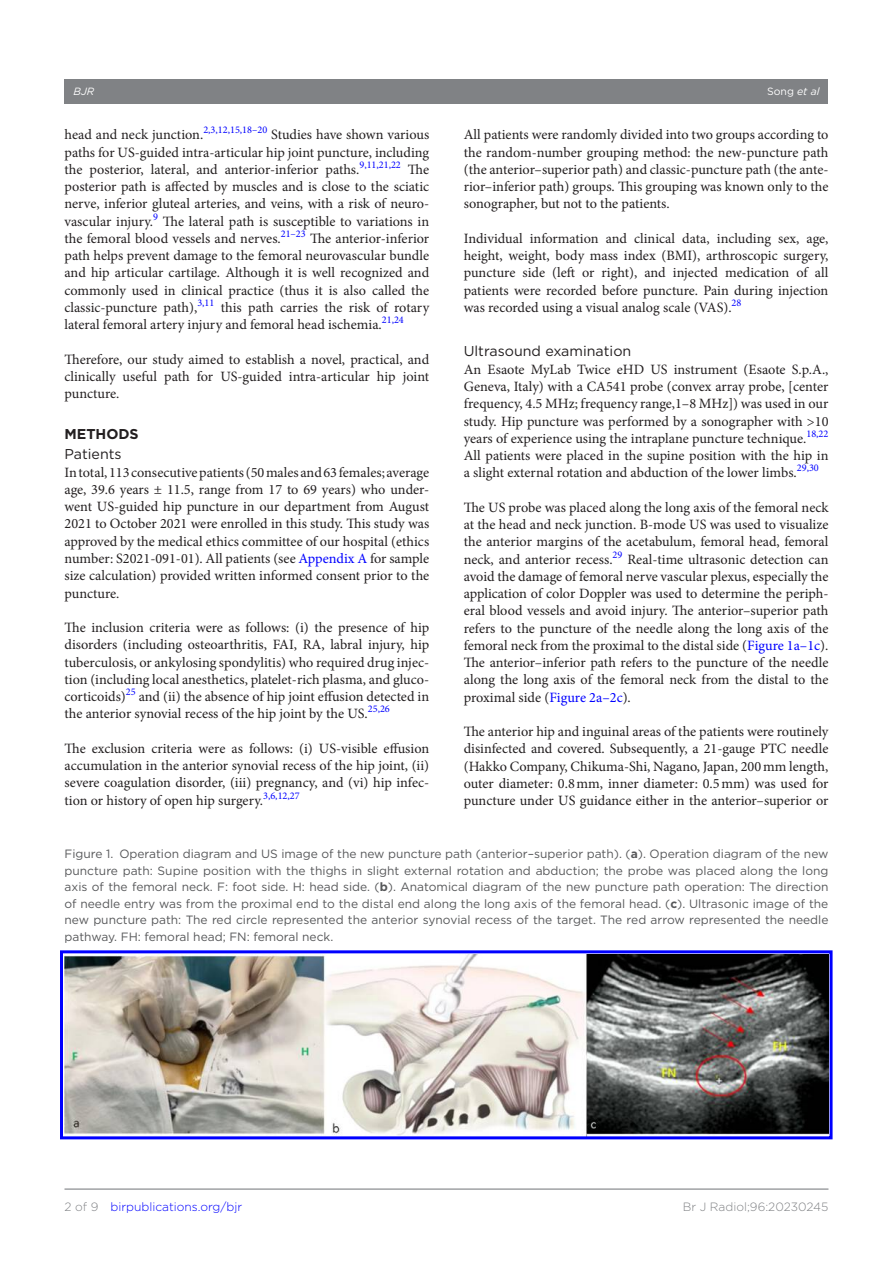
<style>
.page{position:relative;width:893px;height:1263px;background:#fff}
.page>*{position:absolute;margin:0;border:0;box-sizing:border-box;transform-origin:0 0}
.t1{font:14.25px/17.2px "Minion Pro";color:#231f20;text-align:justify}
.t2{font:14.25px "Gotham";color:#231f20}
.t3{font:700 14.25px "Gotham";color:#231f20}
.t4{font:12px/16.5px "Gotham";color:#57585a;text-align:justify}
.t5{font:300 12px "Gotham";color:#00f}
.t6{font:300 12px "Gotham";color:#808285}
.t7{font:10.5px "Gotham";color:#fff}
.t8{font:italic 10.5px "Gotham";color:#fff}
.s1{font-style:italic}
.s2{color:#00f}
.s3{font-weight:700}
.s4{color:#808285}
</style>
<div class="page">
<hr style="left:64px;top:1188px;width:764px;height:2px;background:#808285">
<div style="left:64px;top:79px;width:764px;height:24px;background:#808285"></div>
<img style="left:64px;top:955px;width:764px;height:180px">
<div style="left:60px;top:950px;width:772px;height:189px;border:3px solid #00f"></div>
<p class="t8" style="left:74px;top:85px;width:22px">BJR</p>
<p class="t7" style="left:767px;top:85px;width:54px">Song <span class="s1">et al</span></p>
<p class="t1" style="left:64px;top:126px;width:366px">head and neck junction.<sup>2,3,12,15,18–20</sup> Studies have shown various paths for US-guided intra-articular hip joint puncture, including the posterior, lateral, and anterior-inferior paths.<sup>9,11,21,22</sup> The posterior path is affected by muscles and is close to the sciatic nerve, inferior gluteal arteries, and veins, with a risk of neuro&shy;vascular injury.<sup>9</sup> The lateral path is susceptible to variations in the femoral blood vessels and nerves.<sup>21–23</sup> The anterior-inferior path helps prevent damage to the femoral neurovascular bundle and hip articular cartilage. Although it is well recognized and commonly used in clinical practice (thus it is also called the classic-puncture path),<sup>3,11</sup> this path carries the risk of rotary lateral femoral artery injury and femoral head ischemia.<sup>21,24</sup></p>
<p class="t1" style="left:64px;top:351px;width:366px">Therefore, our study aimed to establish a novel, practical, and clinically useful path for US-guided intra-articular hip joint puncture.</p>
<p class="t3" style="left:64px;top:425px;width:76px">METHODS</p>
<p class="t2" style="left:64px;top:444px;width:59px">Patients</p>
<p class="t1" style="left:64px;top:464px;width:366px">In total, 113 consecutive patients (50 males and 63 females; average age, 39.6 years ± 11.5, range from 17 to 69 years) who under&shy;went US-guided hip puncture in our department from August 2021 to October 2021 were enrolled in this study. This study was approved by the medical ethics committee of our hospital (ethics number: S2021-091-01). All patients (see <span class="s2">Appendix A</span> for sample size calculation) provided written informed consent prior to the puncture.</p>
<p class="t1" style="left:64px;top:619px;width:366px">The inclusion criteria were as follows: (i) the presence of hip disorders (including osteoarthritis, FAI, RA, labral injury, hip tuberculosis, or ankylosing spondylitis) who required drug injec&shy;tion (including local anesthetics, platelet-rich plasma, and gluco&shy;corticoids)<sup>25</sup> and (ii) the absence of hip joint effusion detected in the anterior synovial recess of the hip joint by the US.<sup>25,26</sup></p>
<p class="t1" style="left:64px;top:740px;width:366px">The exclusion criteria were as follows: (i) US-visible effusion accumulation in the anterior synovial recess of the hip joint, (ii) severe coagulation disorder, (iii) pregnancy, and (vi) hip infec&shy;tion or history of open hip surgery.<sup>3,6,12,27</sup></p>
<p class="t1" style="left:464px;top:126px;width:366px">All patients were randomly divided into two groups according to the random-number grouping method: the new-puncture path (the anterior–superior path) and classic-puncture path (the ante&shy;rior–inferior path) groups. This grouping was known only to the sonographer, but not to the patients.</p>
<p class="t1" style="left:464px;top:230px;width:366px">Individual information and clinical data, including sex, age, height, weight, body mass index (BMI), arthroscopic surgery, puncture side (left or right), and injected medication of all patients were recorded before puncture. Pain during injection was recorded using a visual analog scale (VAS).<sup>28</sup></p>
<p class="t2" style="left:464px;top:342px;width:169px">Ultrasound examination</p>
<p class="t1" style="left:464px;top:361px;width:366px">An Esaote MyLab Twice eHD US instrument (Esaote S.p.A., Geneva, Italy) with a CA541 probe (convex array probe, [center frequency, 4.5 MHz; frequency range,1–8 MHz]) was used in our study. Hip puncture was performed by a sonographer with &gt;10 years of experience using the intraplane puncture technique.<sup>18,22<br></sup>All patients were placed in the supine position with the hip in a slight external rotation and abduction of the lower limbs.<sup>29,30</sup></p>
<p class="t1" style="left:464px;top:499px;width:366px">The US probe was placed along the long axis of the femoral neck at the head and neck junction. B-mode US was used to visualize the anterior margins of the acetabulum, femoral head, femoral neck, and anterior recess.<sup>29</sup> Real-time ultrasonic detection can avoid the damage of femoral nerve vascular plexus, especially the application of color Doppler was used to determine the periph&shy;eral blood vessels and avoid injury. The anterior–superior path refers to the puncture of the needle along the long axis of the femoral neck from the proximal to the distal side (<span class="s2">Figure 1a–1c</span>).<br>The anterior–inferior path refers to the puncture of the needle along the long axis of the femoral neck from the distal to the proximal side (<span class="s2">Figure 2a–2c</span>).</p>
<p class="t1" style="left:464px;top:723px;width:366px">The anterior hip and inguinal areas of the patients were routinely disinfected and covered. Subsequently, a 21-gauge PTC needle (Hakko Company, Chikuma-Shi, Nagano, Japan, 200mm length, outer diameter: 0.8mm, inner diameter: 0.5mm) was used for puncture under US guidance either in the anterior–superior or</p>
<p class="t4" style="left:64px;top:845px;width:765px">Figure 1. Operation diagram and US image of the new puncture path (anterior–superior path). (<span class="s3">a</span>). Operation diagram of the new puncture path: Supine position with the thighs in slight external rotation and abduction; the probe was placed along the long axis of the femoral neck. F: foot side. H: head side. (<span class="s3">b</span>). Anatomical diagram of the new puncture path operation: The direction of needle entry was from the proximal end to the distal end along the long axis of the femoral head. (<span class="s3">c</span>). Ultrasonic image of the new puncture path: The red circle represented the anterior synovial recess of the target. The red arrow represented the needle pathway. FH: femoral head; FN: femoral neck.</p>
<p class="t5" style="left:64px;top:1199px;width:179px"><span class="s4">2 of 9</span> birpublications.org/bjr</p>
<p class="t6" style="left:683px;top:1199px;width:147px">Br J Radiol;96:20230245</p>
</div>
